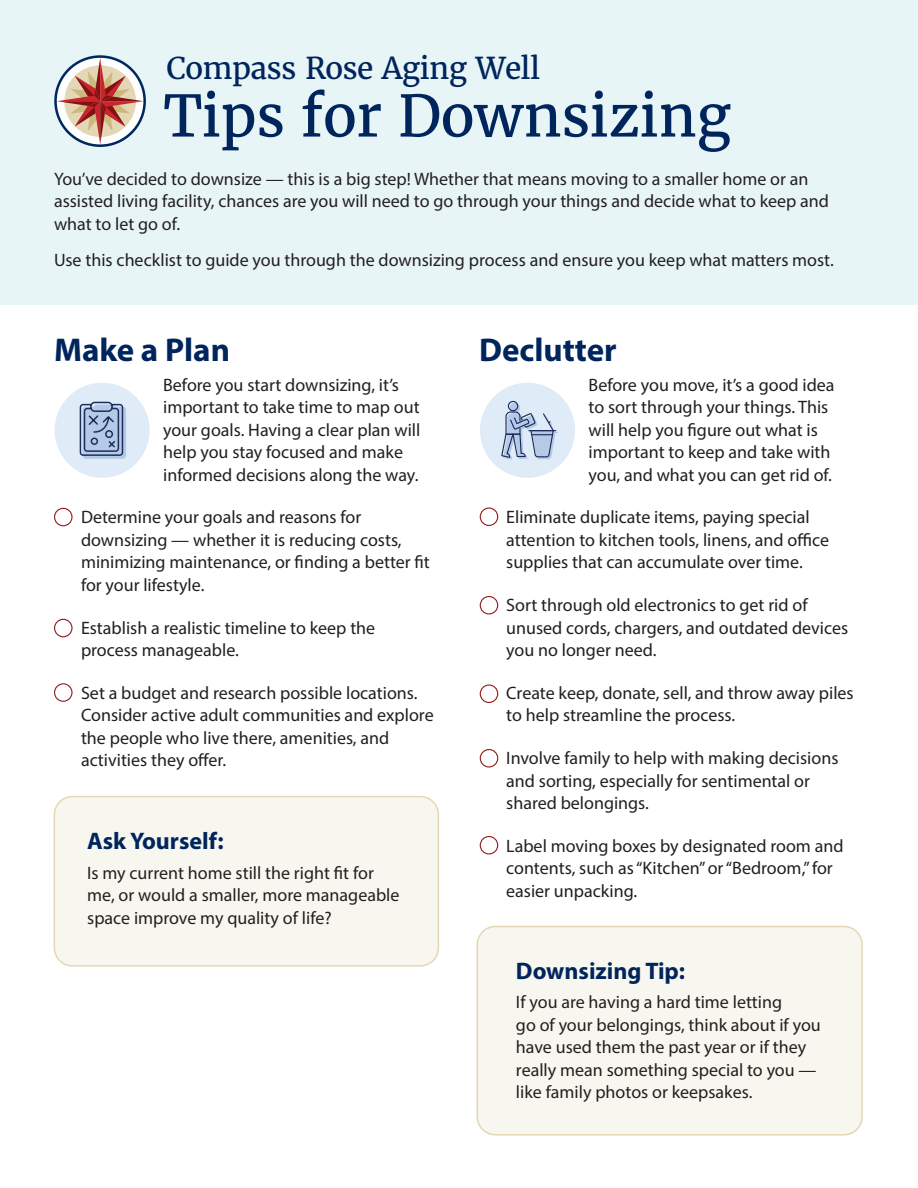
<style>
.page{position:relative;width:918px;height:1188px;background:#fff}
.page>*{position:absolute;margin:0;border:0;box-sizing:border-box;transform-origin:0 0}
.t1{font:57px "Merriweather";letter-spacing:-.01em;color:#00255d}
.t2{font:700 33px "Myriad Pro";color:#00255d}
.t3{font:30px "Merriweather";letter-spacing:-.02em;color:#00255d}
.t4{font:700 24px "Myriad Pro";color:#00255d}
.Paragraph_Style_1{font:18px/22.5px "Myriad Pro";color:#231f20}
</style>
<div class="page">
<div style="left:0;top:0;width:918px;height:305px;background:#e8f5f7"></div>
<div style="left:54px;top:797px;width:384px;height:169px;background:#f8f7ef;border-radius:18px"></div>
<svg style="left:54px;top:56px;width:92px;height:91px"></svg>
<div style="left:477px;top:927px;width:385px;height:208px;background:#f8f7ef;border-radius:18px"></div>
<div style="left:477px;top:926px;width:386px;height:210px;border:2px solid #e3d8b5;border-radius:18px"></div>
<div style="left:55px;top:383px;width:95px;height:95px;background:#dfebf7;border-radius:50%"></div>
<div style="left:54px;top:508px;width:19px;height:18px;border:1px solid #921a1d;border-radius:50%"></div>
<div style="left:54px;top:619px;width:19px;height:18px;border:1px solid #921a1d;border-radius:50%"></div>
<div style="left:54px;top:683px;width:19px;height:19px;border:1px solid #921a1d;border-radius:50%"></div>
<div style="left:54px;top:796px;width:385px;height:171px;border:2px solid #e3d8b5;border-radius:18px"></div>
<div style="left:480px;top:383px;width:95px;height:95px;background:#dfebf7;border-radius:50%"></div>
<div style="left:480px;top:507px;width:18px;height:19px;border:1px solid #921a1d;border-radius:50%"></div>
<div style="left:480px;top:596px;width:18px;height:19px;border:1px solid #921a1d;border-radius:50%"></div>
<div style="left:480px;top:684px;width:18px;height:19px;border:1px solid #921a1d;border-radius:50%"></div>
<div style="left:480px;top:749px;width:18px;height:19px;border:1px solid #921a1d;border-radius:50%"></div>
<div style="left:480px;top:836px;width:18px;height:19px;border:1px solid #921a1d;border-radius:50%"></div>
<div style="left:83px;top:407px;width:43px;height:52px;background:#b5cae6;border:2px solid #b5cae6;border-radius:3px"></div>
<svg style="left:79px;top:401px;width:45px;height:56px"></svg>
<svg style="left:501px;top:401px;width:57px;height:59px"></svg>
<p class="t3" style="left:166px;top:49px;width:375px">Compass Rose Aging Well</p>
<h1 class="t1" style="left:164px;top:81px;width:569px">Tips for Downsizing</h1>
<p class="Paragraph_Style_1" style="left:54px;top:167px;width:777px">You’ve decided to downsize — this is a big step! Whether that means moving to a smaller home or an assisted living facility, chances are you will need to go through your things and decide what to keep and what to let go of.</p>
<p class="Paragraph_Style_1" style="left:54px;top:248px;width:781px">Use this checklist to guide you through the downsizing process and ensure you keep what matters most.</p>
<p class="t2" style="left:54px;top:329px;width:178px">Make a Plan</p>
<p class="Paragraph_Style_1" style="left:163px;top:373px;width:259px">Before you start downsizing, it’s important to take time to map out your goals. Having a clear plan will help you stay focused and make informed decisions along the way.</p>
<p class="Paragraph_Style_1" style="left:81px;top:506px;width:350px">Determine your goals and reasons for downsizing — whether it is reducing costs, minimizing maintenance, or finding a better fit for your lifestyle.</p>
<p class="Paragraph_Style_1" style="left:81px;top:616px;width:296px">Establish a realistic timeline to keep the process manageable.</p>
<p class="Paragraph_Style_1" style="left:81px;top:681px;width:354px">Set a budget and research possible locations.<br>Consider active adult communities and explore the people who live there, amenities, and activities they offer.</p>
<h3 class="t4" style="left:87px;top:826px;width:138px">Ask Yourself:</h3>
<p class="Paragraph_Style_1" style="left:87px;top:861px;width:314px">Is my current home still the right fit for me, or would a smaller, more manageable space improve my quality of life?</p>
<h2 class="t2" style="left:479px;top:329px;width:139px">Declutter</h2>
<p class="Paragraph_Style_1" style="left:589px;top:373px;width:248px">Before you move, it’s a good idea to sort through your things. This will help you figure out what is important to keep and take with you, and what you can get rid of.</p>
<p class="Paragraph_Style_1" style="left:506px;top:506px;width:324px">Eliminate duplicate items, paying special attention to kitchen tools, linens, and office supplies that can accumulate over time.</p>
<p class="Paragraph_Style_1" style="left:506px;top:594px;width:344px">Sort through old electronics to get rid of unused cords, chargers, and outdated devices you no longer need.</p>
<p class="Paragraph_Style_1" style="left:506px;top:681px;width:349px">Create keep, donate, sell, and throw away piles to help streamline the process.</p>
<p class="Paragraph_Style_1" style="left:506px;top:747px;width:334px">Involve family to help with making decisions and sorting, especially for sentimental or shared belongings.</p>
<p class="Paragraph_Style_1" style="left:506px;top:834px;width:339px">Label moving boxes by designated room and contents, such as “Kitchen” or “Bedroom,” for easier unpacking.</p>
<h3 class="t4" style="left:516px;top:955px;width:171px">Downsizing Tip:</h3>
<p class="Paragraph_Style_1" style="left:516px;top:991px;width:306px">If you are having a hard time letting<br>go of your belongings, think about if you have used them the past year or if they really mean something special to you — like family photos or keepsakes.</p>
</div>
